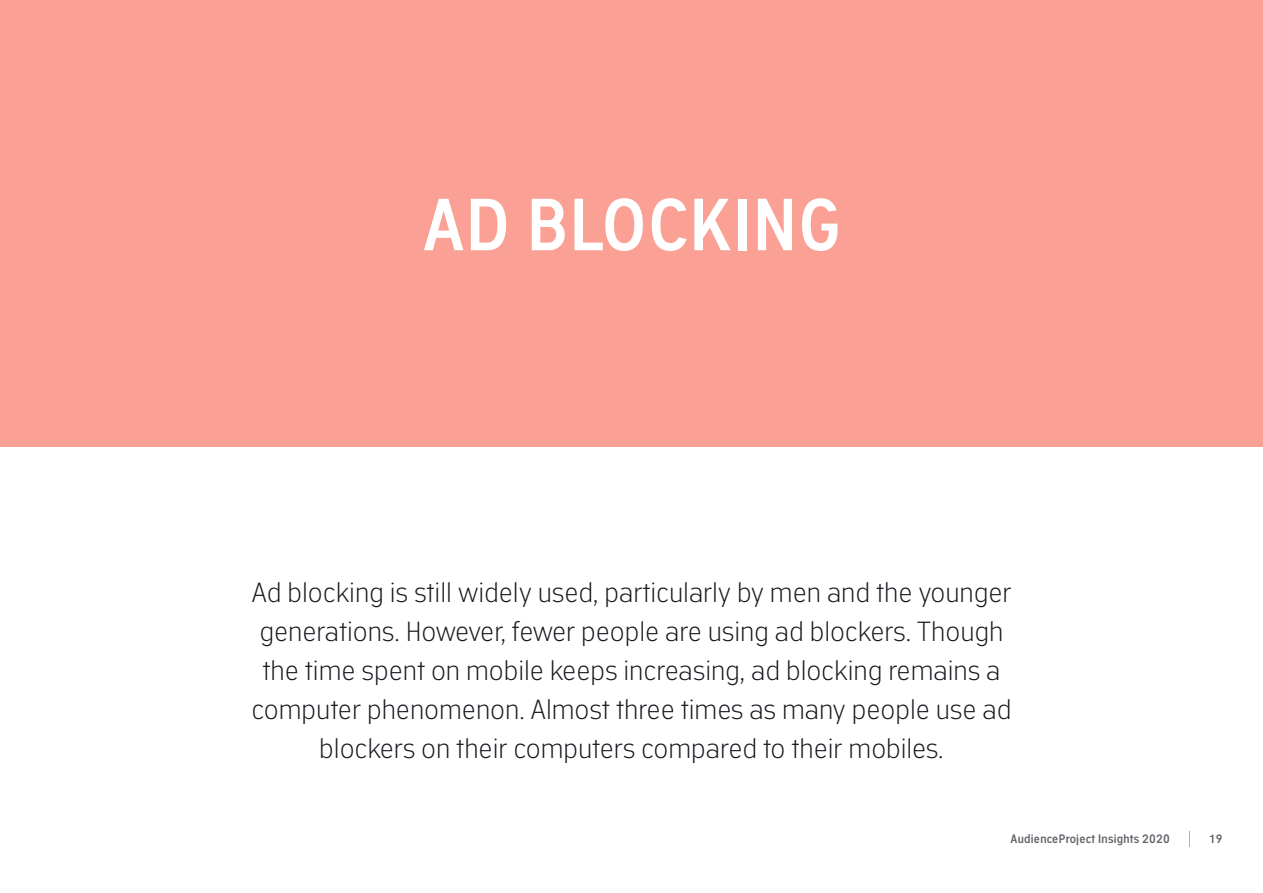
<style>
.page{position:relative;width:1263px;height:893px;background:#fff}
.page>*{position:absolute;margin:0;border:0;box-sizing:border-box;transform-origin:0 0}
.t1{font:600 72px "Academy Sans";letter-spacing:.02em;color:#fff}
.t2{font:300 27px/39px "Academy Sans";letter-spacing:.02em;color:#15171d;text-align:center}
.t3{font:600 12px "Academy Sans";letter-spacing:.02em;color:#62646b}
</style>
<div class="page">
<div style="left:0;top:0;width:1263px;height:446px;background:#faa094"></div>
<svg style="left:1189px;top:831px;width:1px;height:16px"></svg>
<h1 class="t1" style="left:423px;top:196px;width:419px">AD BLOCKING</h1>
<p class="t2" style="left:252px;top:575px;width:761px">Ad blocking is still widely used, particularly by men and the younger generations. However, fewer people are using ad blockers. Though the time spent on mobile keeps increasing, ad blocking remains a computer phenomenon. Almost three times as many people use ad blockers on their computers compared to their mobiles.</p>
<p class="t3" style="left:1010px;top:834px;width:161px">AudienceProject Insights 2020</p>
<p class="t3" style="left:1209px;top:834px;width:15px">19</p>
</div>
